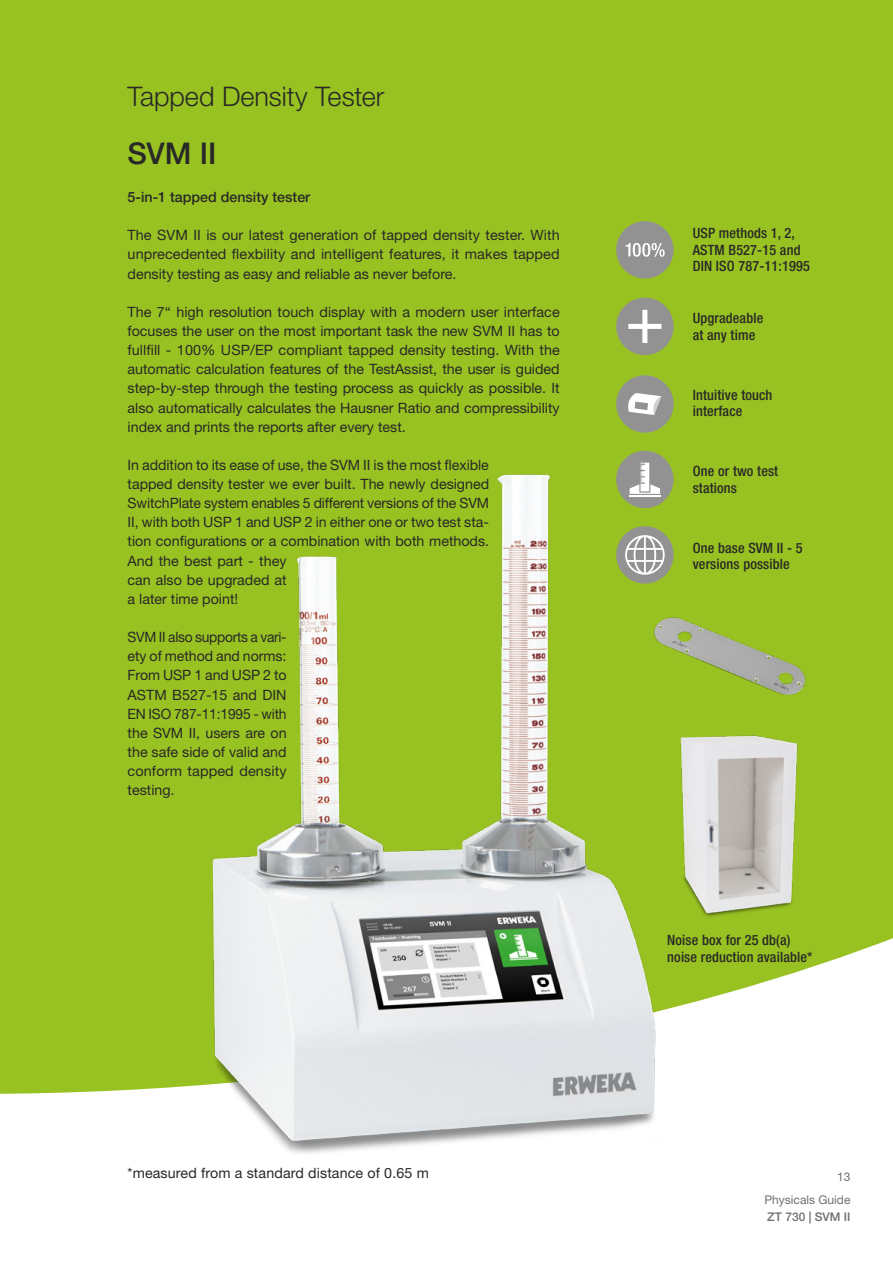
<style>
.page{position:relative;width:893px;height:1263px;background:#fff}
.page>*{position:absolute;margin:0;border:0;box-sizing:border-box;transform-origin:0 0}
.t1{font:500 30px "Helvetica Neue LT Std";color:#282827}
.t2{font:300 27px "Helvetica Neue LT Std";color:#282827}
.t3{font:14.25px/19.2px "Helvetica Neue LT Std";color:#282827;text-align:justify}
.t4{font:500 condensed 14.25px/16.5px "Helvetica Neue LT Std";letter-spacing:.01em;color:#282827}
.t5{font:500 14.25px "Helvetica Neue LT Std";color:#282827}
.t6{font:12px/23.7px "Helvetica Neue LT Std";color:#706f6f;text-align:right}
.t7{font:500 12px "Helvetica Neue LT Std";color:#706f6f}
</style>
<div class="page">
<div style="left:0;top:0;width:893px;height:1004px;background:#98c222"></div>
<div style="left:616px;top:221px;width:58px;height:58px;background:#929292;border-radius:50%"></div>
<svg style="left:626px;top:243px;width:39px;height:14px"></svg>
<div style="left:616px;top:375px;width:58px;height:58px;background:#929292;border-radius:50%"></div>
<svg style="left:628px;top:393px;width:34px;height:22px"></svg>
<div style="left:616px;top:298px;width:58px;height:57px;background:#929292;border-radius:50%"></div>
<svg style="left:628px;top:310px;width:33px;height:33px"></svg>
<img style="left:689px;top:604px;width:131px;height:106px">
<img style="left:0;top:422px;width:689px;height:731px">
<img style="left:660px;top:716px;width:160px;height:241px">
<h2 class="t2" style="left:128px;top:80px;width:258px">Tapped Density Tester</h2>
<h1 class="t1" style="left:128px;top:135px;width:90px">SVM II</h1>
<p class="t5" style="left:128px;top:188px;width:184px">5-in-1 tapped density tester</p>
<p class="t3" style="left:128px;top:225px;width:434px">The SVM II is our latest generation of tapped density tester. With unprecedented flexbility and intelligent features, it makes tapped density testing as easy and reliable as never before.</p>
<p class="t3" style="left:128px;top:302px;width:434px">The 7“ high resolution touch display with a modern user interface focuses the user on the most important task the new SVM II has to fullfill - 100% USP/EP compliant tapped density testing. With the automatic calculation features of the TestAssist, the user is guided step-by-step through the testing process as quickly as possible. It also automatically calculates the Hausner Ratio and compressibility index and prints the reports after every test.</p>
<p class="t3" style="left:128px;top:455px;width:363px;text-align:left">In addition to its ease of use, the SVM II is the most flexible tapped density tester we ever built. The newly designed SwitchPlate system enables 5 different versions of the SVM II, with both USP 1 and USP 2 in either one or two test sta&shy;tion configurations or a combination with both methods.<br>And the best part - they<br>can also be upgraded at<br>a later time point!</p>
<p class="t3" style="left:128px;top:627px;width:161px">SVM II also supports a vari&shy;ety of method and norms:<br>From USP 1 and USP 2 to ASTM B527-15 and DIN EN ISO 787-11:1995 - with the SVM II, users are on the safe side of valid and conform tapped density testing.</p>
<p class="t3" style="left:128px;top:1163px;width:303px">*measured from a standard distance of 0.65 m</p>
<p class="t4" style="left:693px;top:225px;width:119px">USP methods 1, 2,<br>ASTM B527-15 and<br>DIN ISO 787-11:1995</p>
<p class="t4" style="left:693px;top:310px;width:72px">Upgradeable at any time</p>
<p class="t4" style="left:693px;top:386px;width:81px">Intuitive touch interface</p>
<p class="t4" style="left:693px;top:463px;width:87px">One or two test stations</p>
<p class="t4" style="left:693px;top:539px;width:111px">One base SVM II - 5 versions possible</p>
<p class="t4" style="left:667px;top:932px;width:147px">Noise box for 25 db(a) noise reduction available*</p>
<p class="t6" style="left:764px;top:1164px;width:88px">13<br>Physicals Guide</p>
<p class="t7" style="left:767px;top:1209px;width:85px">ZT 730 | SVM II</p>
</div>
